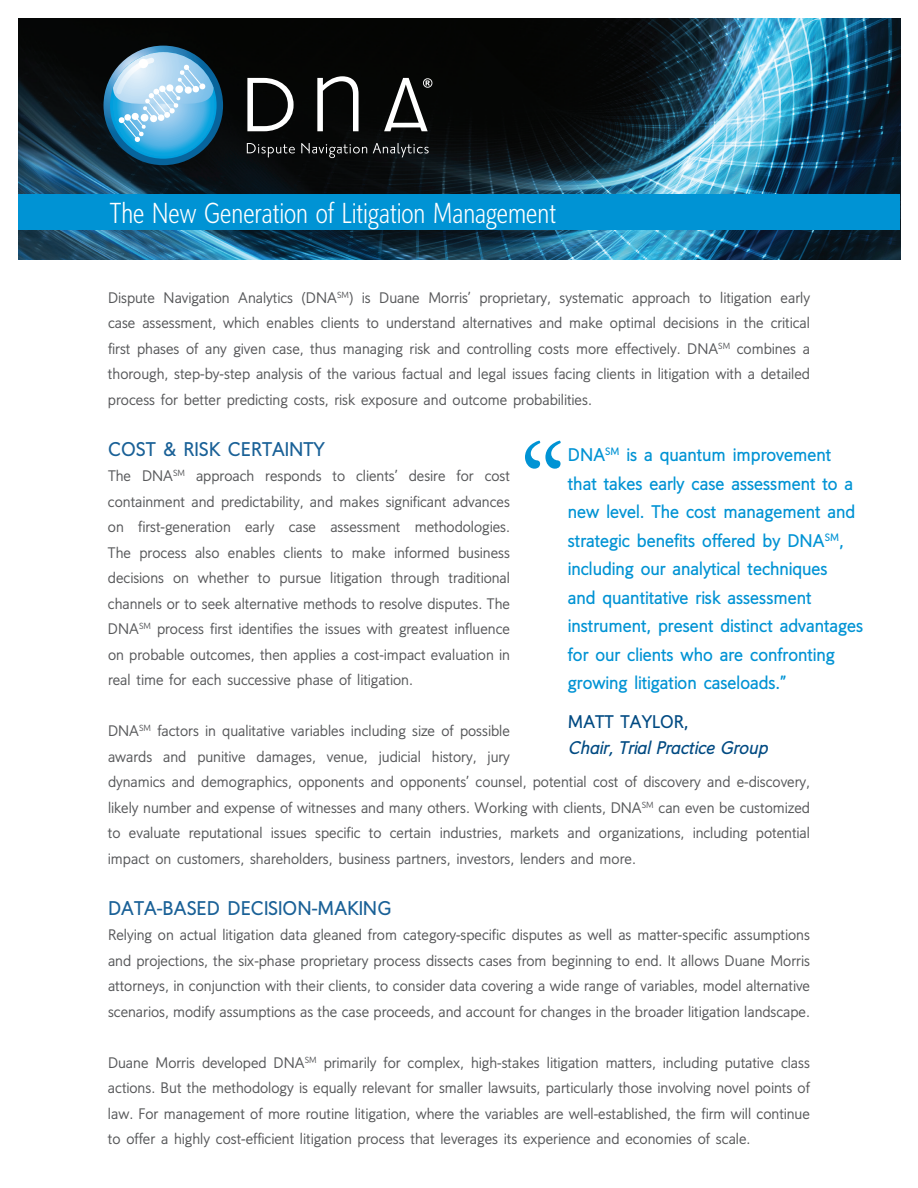
<style>
.page{position:relative;width:918px;height:1188px;background:#fff}
.page>*{position:absolute;margin:0;border:0;box-sizing:border-box;transform-origin:0 0}
.t1{font:300 condensed 28.5px "Oslo";color:#fff}
.t2{font:700 19.5px "Oslo";color:#1a6197}
.t3{font:700 18px/28.5px "Oslo";color:#0093d4}
.t4{font:italic 700 18px "Oslo";color:#004a82}
.t5{font:700 18px "Oslo";color:#004a82}
.t6{font:15px/25.5px "Oslo";color:#57585a;text-align:justify}
</style>
<div class="page">
<img style="left:18px;top:18px;width:882px;height:241px">
<svg style="left:247px;top:78px;width:47px;height:53px"></svg>
<svg style="left:317px;top:76px;width:42px;height:55px"></svg>
<svg style="left:104px;top:46px;width:119px;height:119px"></svg>
<svg style="left:110px;top:52px;width:107px;height:107px"></svg>
<svg style="left:113px;top:52px;width:101px;height:90px;background:#89c0df"></svg>
<svg style="left:247px;top:143px;width:48px;height:14px"></svg>
<svg style="left:301px;top:143px;width:66px;height:15px"></svg>
<svg style="left:373px;top:143px;width:56px;height:14px"></svg>
<svg style="left:384px;top:78px;width:48px;height:53px"></svg>
<div style="left:18px;top:194px;width:882px;height:36px;background:#0093d4"></div>
<svg style="left:525px;top:441px;width:36px;height:28px"></svg>
<h1 class="t1" style="left:110px;top:197px;width:448px">The New Generation of Litigation Management</h1>
<p class="t6" style="left:108px;top:285px;width:704px">Dispute Navigation Analytics (DNA<sup>SM</sup>) is Duane Morris’ proprietary, systematic approach to litigation early case assessment, which enables clients to understand alternatives and make optimal decisions in the critical first phases of any given case, thus managing risk and controlling costs more effectively. DNA<sup>SM</sup> combines a thorough, step-by-step analysis of the various factual and legal issues facing clients in litigation with a detailed process for better predicting costs, risk exposure and outcome probabilities.</p>
<h2 class="t2" style="left:108px;top:438px;width:218px">COST &amp; RISK CERTAINTY</h2>
<p class="t6" style="left:108px;top:463px;width:404px">The DNA<sup>SM</sup> approach responds to clients’ desire for cost containment and predictability, and makes significant advances on first-generation early case assessment methodologies.<br>The process also enables clients to make informed business decisions on whether to pursue litigation through traditional channels or to seek alternative methods to resolve disputes. The DNA<sup>SM</sup> process first identifies the issues with greatest influence on probable outcomes, then applies a cost-impact evaluation in real time for each successive phase of litigation.</p>
<p class="t6" style="left:108px;top:718px;width:704px;text-align:left">DNA<sup>SM</sup> factors in qualitative variables including size of possible<br>awards and punitive damages, venue, judicial history, jury<br>dynamics and demographics, opponents and opponents’ counsel, potential cost of discovery and e-discovery, likely number and expense of witnesses and many others. Working with clients, DNA<sup>SM</sup> can even be customized to evaluate reputational issues specific to certain industries, markets and organizations, including potential impact on customers, shareholders, business partners, investors, lenders and more.</p>
<h2 class="t2" style="left:108px;top:897px;width:285px">DATA-BASED DECISION-MAKING</h2>
<p class="t6" style="left:108px;top:922px;width:704px">Relying on actual litigation data gleaned from category-specific disputes as well as matter-specific assumptions and projections, the six-phase proprietary process dissects cases from beginning to end. It allows Duane Morris attorneys, in conjunction with their clients, to consider data covering a wide range of variables, model alternative scenarios, modify assumptions as the case proceeds, and account for changes in the broader litigation landscape.</p>
<p class="t6" style="left:108px;top:1050px;width:703px">Duane Morris developed DNA<sup>SM</sup> primarily for complex, high-stakes litigation matters, including putative class actions. But the methodology is equally relevant for smaller lawsuits, particularly those involving novel points of law. For management of more routine litigation, where the variables are well-established, the firm will continue to offer a highly cost-efficient litigation process that leverages its experience and economies of scale.</p>
<p class="t3" style="left:568px;top:441px;width:297px">DNA<sup>SM</sup> is a quantum improvement that takes early case assessment to a new level. The cost management and strategic benefits offered by DNA<sup>SM</sup>, including our analytical techniques<br>and quantitative risk assessment instrument, present distinct advantages for our clients who are confronting growing litigation caseloads.”</p>
<p class="t5" style="left:568px;top:712px;width:122px">MATT TAYLOR,</p>
<p class="t4" style="left:568px;top:737px;width:201px">Chair, Trial Practice Group</p>
</div>
